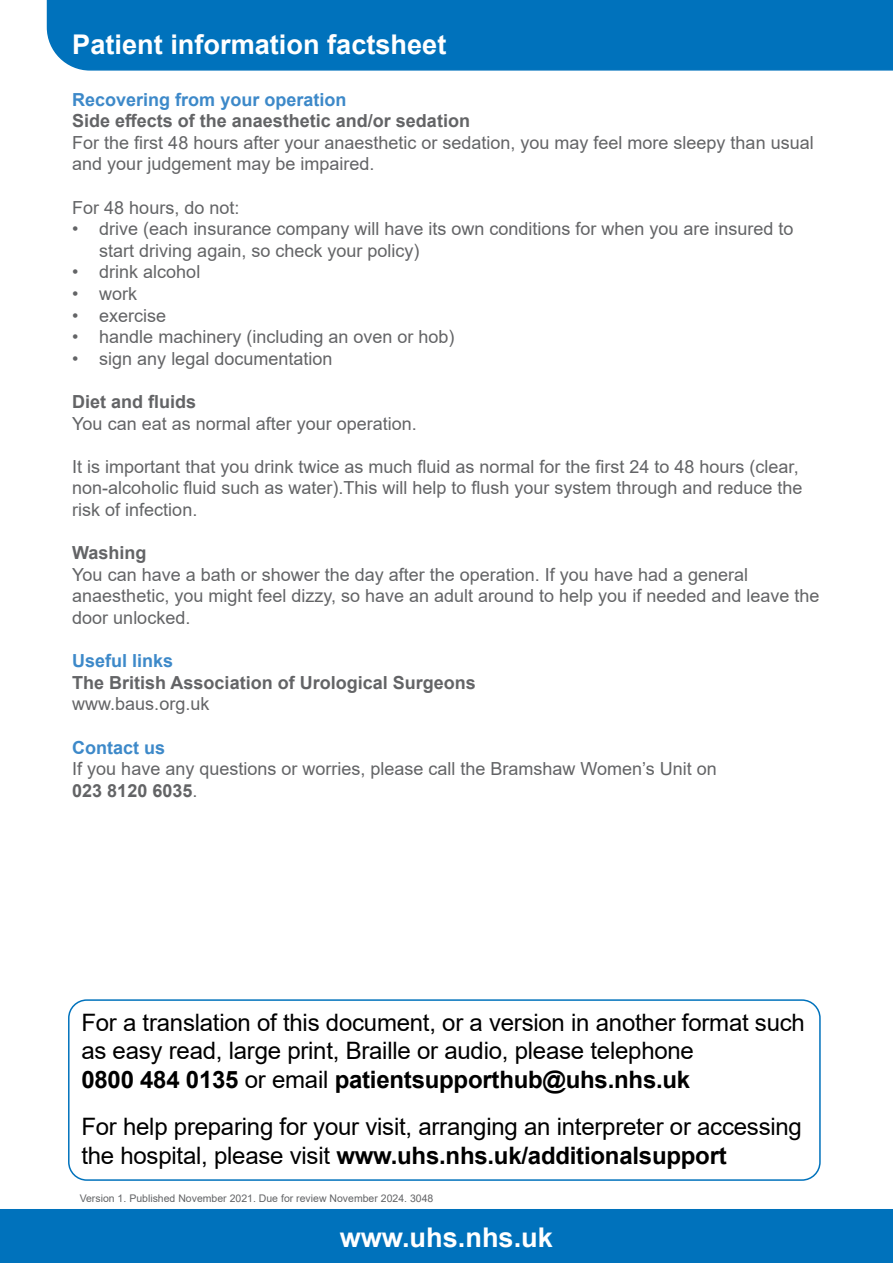
<style>
.page{position:relative;width:893px;height:1263px;background:#fff}
.page>*{position:absolute;margin:0;border:0;box-sizing:border-box;transform-origin:0 0}
.t1{font:700 27.15px "Arial";color:#fff}
.t2{font:24px/28.8px "Arial";letter-spacing:-.01em;color:#000}
.t3{font:18px/21.6px "Arial";color:#636466}
.t4{font:700 18px "Arial";color:#636466}
.t5{font:700 18px "Arial";color:#3d89c9}
.t6{font:10.5px "Arial";color:#636466}
.s1{font-weight:700}
</style>
<div class="page">
<div style="left:0;top:1209px;width:893px;height:54px;background:#0072bc"></div>
<div style="left:46px;top:0;width:847px;height:71px;background:#0072bc"></div>
<div style="left:68px;top:999px;width:753px;height:182px;border:2px solid #0072bc;border-radius:18px"></div>
<h1 class="t1" style="left:72px;top:25px;width:376px">Patient information factsheet</h1>
<p class="t5" style="left:72px;top:87px;width:276px">Recovering from your operation</p>
<p class="t4" style="left:72px;top:108px;width:399px">Side effects of the anaesthetic and/or sedation</p>
<p class="t3" style="left:72px;top:132px;width:743px">For the first 48 hours after your anaesthetic or sedation, you may feel more sleepy than usual and your judgement may be impaired.</p>
<p class="t3" style="left:72px;top:196px;width:169px">For 48 hours, do not:</p>
<p class="t3" style="left:99px;top:218px;width:696px;text-indent:-27px">• drive (each insurance company will have its own conditions for when you are insured to start driving again, so check your policy)</p>
<p class="t3" style="left:72px;top:261px;width:130px">• drink alcohol</p>
<p class="t3" style="left:72px;top:283px;width:66px">• work</p>
<p class="t3" style="left:72px;top:304px;width:96px">• exercise</p>
<p class="t3" style="left:72px;top:326px;width:384px">• handle machinery (including an oven or hob)</p>
<p class="t3" style="left:72px;top:348px;width:262px">• sign any legal documentation</p>
<p class="t4" style="left:72px;top:389px;width:126px">Diet and fluids</p>
<p class="t3" style="left:72px;top:412px;width:346px">You can eat as normal after your operation.</p>
<p class="t3" style="left:72px;top:456px;width:732px">It is important that you drink twice as much fluid as normal for the first 24 to 48 hours (clear, non-alcoholic fluid such as water).This will help to flush your system through and reduce the risk of infection.</p>
<p class="t4" style="left:72px;top:540px;width:76px">Washing</p>
<p class="t3" style="left:72px;top:564px;width:749px">You can have a bath or shower the day after the operation. If you have had a general anaesthetic, you might feel dizzy, so have an adult around to help you if needed and leave the door unlocked.</p>
<p class="t5" style="left:72px;top:648px;width:103px">Useful links</p>
<p class="t4" style="left:72px;top:670px;width:405px">The British Association of Urological Surgeons</p>
<p class="t3" style="left:72px;top:693px;width:139px">www.baus.org.uk</p>
<p class="t5" style="left:72px;top:735px;width:95px">Contact us</p>
<p class="t3" style="left:72px;top:758px;width:646px">If you have any questions or worries, please call the Bramshaw Women’s Unit on<br><span class="s1">023 8120 6035</span>.</p>
<h2 class="t2" style="left:81px;top:1008px;width:725px">For a translation of this document, or a version in another format such as easy read, large print, Braille or audio, please telephone<br><span class="s1">0800 484 0135</span> or email <span class="s1">patientsupporthub@uhs.nhs.uk</span></h2>
<h2 class="t2" style="left:81px;top:1112px;width:722px">For help preparing for your visit, arranging an interpreter or accessing the hospital, please visit <span class="s1">www.uhs.nhs.uk/additionalsupport</span></h2>
<p class="t6" style="left:80px;top:1190px;width:355px">Version 1. Published November 2021. Due for review November 2024. 3048</p>
<h1 class="t1" style="left:340px;top:1218px;width:215px">www.uhs.nhs.uk</h1>
</div>
